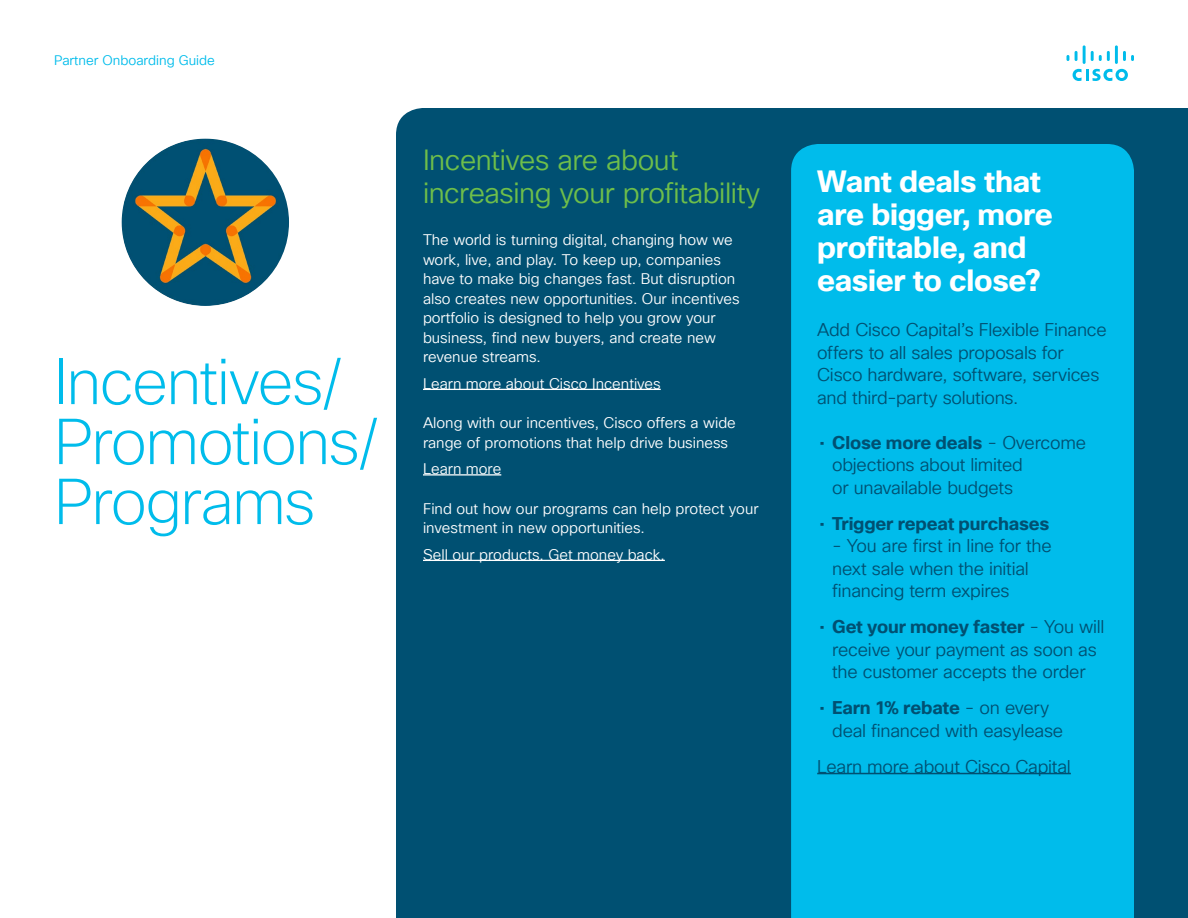
<style>
.page{position:relative;width:1188px;height:918px;background:#fff}
.page>*{position:absolute;margin:0;border:0;box-sizing:border-box;transform-origin:0 0}
.t1{font:200 63px/60px "Cisco Sans TT";letter-spacing:-.025em;color:#00bceb}
.t2{font:700 30px/33px "Cisco Sans TT";letter-spacing:-.01em;color:#fff}
.t3{font:28.5px/33px "Cisco Sans TT Light";letter-spacing:-.015em;color:#6ebe4a}
.t4{font:18px/22.5px "Cisco Sans TT Light";letter-spacing:-.015em;color:#005072}
.t5{font:700 18px "Cisco Sans TT";letter-spacing:-.01em;color:#005072}
.t6{font:15px/19.5px "Cisco Sans TT Light";color:#fff}
.t7{font:13.5px "Cisco Sans TT Light";color:#00bceb}
.s1{font-weight:400}
.s2{font-family:"Cisco Sans TT Light";font-weight:400}
</style>
<div class="page">
<svg style="left:1073px;top:69px;width:55px;height:12px"></svg>
<svg style="left:1067px;top:55px;width:2px;height:6px"></svg>
<svg style="left:1075px;top:51px;width:3px;height:10px"></svg>
<hr style="left:1083px;top:45px;width:3px;height:19px;background:#00bceb">
<svg style="left:1091px;top:51px;width:19px;height:10px"></svg>
<hr style="left:1115px;top:45px;width:3px;height:19px;background:#00bceb">
<svg style="left:1123px;top:51px;width:11px;height:10px"></svg>
<div style="left:396px;top:108px;width:792px;height:810px;background:#005072"></div>
<hr style="left:423px;top:389px;width:238px;height:1px;background:#fff">
<hr style="left:423px;top:474px;width:78px;height:2px;background:#fff">
<hr style="left:423px;top:560px;width:242px;height:1px;background:#fff">
<div style="left:791px;top:144px;width:343px;height:774px;background:#00bceb"></div>
<hr style="left:817px;top:773px;width:254px;height:1px;background:#005072">
<img style="left:122px;top:139px;width:167px;height:167px;border-radius:84px">
<p class="t7" style="left:54px;top:51px;width:162px">Partner Onboarding Guide</p>
<h1 class="t1" style="left:54px;top:354px;width:327px">Incentives/<br>Promotions/<br>Programs</h1>
<h3 class="t3" style="left:423px;top:145px;width:339px">Incentives are about increasing your profitability</h3>
<p class="t6" style="left:423px;top:231px;width:318px">The world is turning digital, changing how we work, live, and play. To keep up, companies have to make big changes fast. But disruption also creates new opportunities. Our incentives portfolio is designed to help you grow your business, find new buyers, and create new revenue streams.</p>
<p class="t6" style="left:423px;top:374px;width:239px">Learn more about Cisco Incentives</p>
<p class="t6" style="left:423px;top:414px;width:314px">Along with our incentives, Cisco offers a wide range of promotions that help drive business</p>
<p class="t6" style="left:423px;top:460px;width:80px">Learn more</p>
<p class="t6" style="left:423px;top:499px;width:337px">Find out how our programs can help protect your investment in new opportunities.</p>
<p class="t6" style="left:423px;top:545px;width:243px">Sell our products. Get money back.</p>
<h2 class="t2" style="left:817px;top:166px;width:237px">Want deals that are bigger, more profitable, and easier to close?</h2>
<p class="t4" style="left:817px;top:319px;width:291px">Add Cisco Capital’s Flexible Finance offers to all sales proposals for Cisco hardware, software, services and third-party solutions.</p>
<p class="t5" style="left:820px;top:431px;width:268px"><span class="s1">•</span> Close more deals <span class="s2">- Overcome</span></p>
<p class="t4" style="left:832px;top:454px;width:192px">objections about limited or unavailable budgets</p>
<p class="t5" style="left:820px;top:512px;width:231px"><span class="s1">•</span> Trigger repeat purchases</p>
<p class="t4" style="left:832px;top:535px;width:221px">- You are first in line for the next sale when the initial financing term expires</p>
<p class="t5" style="left:820px;top:615px;width:286px"><span class="s1">•</span> Get your money faster <span class="s2">- You will</span></p>
<p class="t4" style="left:832px;top:639px;width:266px">receive your payment as soon as the customer accepts the order</p>
<p class="t5" style="left:820px;top:696px;width:231px"><span class="s1">•</span> Earn 1% rebate <span class="s2">- on every</span></p>
<p class="t4" style="left:817px;top:713px;width:255px;line-height:36px;text-align:center">deal financed with easylease<br>Learn more about Cisco Capital</p>
</div>
